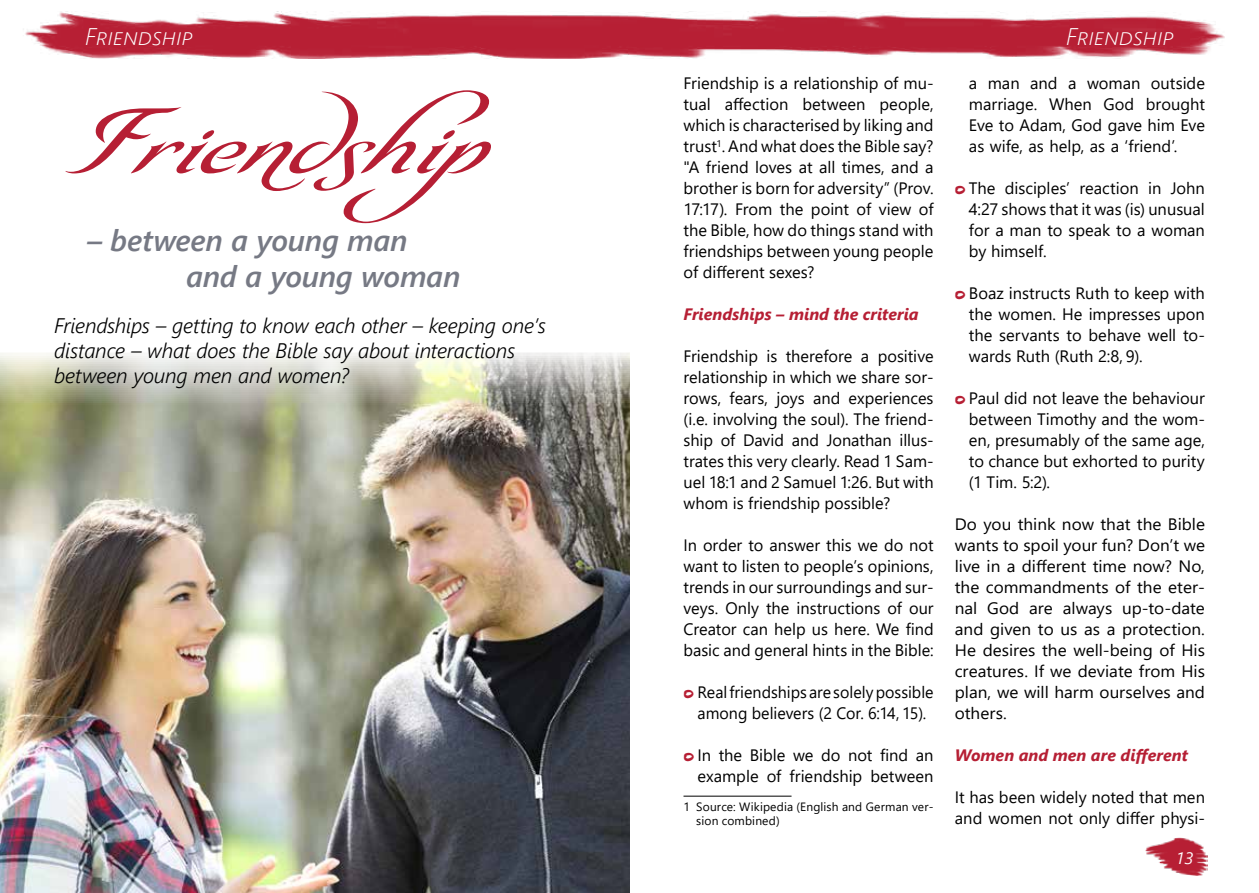
<style>
.page{position:relative;width:1259px;height:893px;background:#fff}
.page>*{position:absolute;margin:0;border:0;box-sizing:border-box;transform-origin:0 0}
.t1{font:127.5px "Olidia Pro";letter-spacing:-.015em;color:#b61f34;scale:1.16 1}
.t2{font:italic 600 30px/36px "Segoe UI";letter-spacing:-.01em;color:#767984}
.t3{font:italic 300 24px "Segoe UI";color:#fff}
.t4{font:italic 300 21px/25.2px "Segoe UI";letter-spacing:-.01em;color:#000}
.t5{font:16.5px/21px "Segoe UI";color:#000;text-align:justify}
.t6{font:16.5px/21px "Segoe UI";color:#000;text-align:justify;scale:1.04 1}
.t7{font:italic 700 16.5px "Segoe UI";color:#b61f34}
.t8{font:italic 16.5px "Segoe UI";color:#fff}
.t9{font:12px/14.4px "Segoe UI";letter-spacing:.015em;color:#000}
.s1{font-family:"Daniel";font-weight:900;color:#b61f34}
</style>
<div class="page">
<img style="left:1145px;top:838px;width:63px;height:38px">
<img style="left:25px;top:12px;width:1200px;height:46px">
<hr style="left:683px;top:796px;width:108px;height:1px;background:#000">
<img style="left:0;top:353px;width:629px;height:540px">
<h3 class="t3" style="left:85px;top:14px;width:109px">Friendship</h3>
<h3 class="t3" style="left:1066px;top:14px;width:109px">Friendship</h3>
<p class="t5" style="left:969px;top:71px;width:238px">a man and a woman outside marriage. When God brought Eve to Adam, God gave him Eve as wife, as help, as a ‘friend’.</p>
<p class="t5" style="left:969px;top:176px;width:238px;text-indent:-14px"><span class="s1">o</span> The disciples’ reaction in John 4:27 shows that it was (is) unusual for a man to speak to a woman by himself.</p>
<p class="t5" style="left:969px;top:281px;width:237px;text-indent:-14px"><span class="s1">o</span> Boaz instructs Ruth to keep with the women. He impresses upon the servants to behave well to&shy;wards Ruth (Ruth 2:8, 9).</p>
<p class="t5" style="left:969px;top:386px;width:237px;text-indent:-14px"><span class="s1">o</span> Paul did not leave the behaviour between Timothy and the wom&shy;en, presumably of the same age, to chance but exhorted to purity (1 Tim. 5:2).</p>
<p class="t6" style="left:955px;top:512px;width:242px">Do you think now that the Bible wants to spoil your fun? Don’t we live in a different time now? No, the commandments of the eter&shy;nal God are always up-to-date and given to us as a protection.<br>He desires the well-being of His creatures. If we deviate from His plan, we will harm ourselves and others.</p>
<p class="t7" style="left:955px;top:740px;width:234px">Women and men are different</p>
<p class="t5" style="left:955px;top:785px;width:252px">It has been widely noted that men and women not only differ physi-</p>
<p class="t5" style="left:683px;top:71px;width:252px">Friendship is a relationship of mu&shy;tual affection between people, which is characterised by liking and trust<sup>1</sup>. And what does the Bible say? "A friend loves at all times, and a brother is born for adversity” (Prov.<br>17:17). From the point of view of the Bible, how do things stand with friendships between young people of different sexes?</p>
<p class="t7" style="left:683px;top:299px;width:237px">Friendships – mind the criteria</p>
<p class="t5" style="left:683px;top:344px;width:252px">Friendship is therefore a positive relationship in which we share sor&shy;rows, fears, joys and experiences (i.e. involving the soul). The friend&shy;ship of David and Jonathan illus&shy;trates this very clearly. Read 1 Sam&shy;uel 18:1 and 2 Samuel 1:26. But with whom is friendship possible?</p>
<p class="t5" style="left:683px;top:533px;width:252px">In order to answer this we do not want to listen to people’s opinions, trends in our surroundings and sur&shy;veys. Only the instructions of our Creator can help us here. We find basic and general hints in the Bible:</p>
<p class="t5" style="left:683px;top:680px;width:252px;text-align:center"><span class="s1">o</span> Real friendships are solely possible among believers (2 Cor. 6:14, 15).</p>
<p class="t5" style="left:683px;top:743px;width:252px;text-align:right"><span class="s1">o</span> In the Bible we do not find an example of friendship between</p>
<p class="t9" style="left:696px;top:798px;width:239px;text-indent:-13px">1 Source: Wikipedia (English and German ver&shy;sion combined)</p>
<h1 class="t1" style="left:54px;top:66px;width:452px">Friendship</h1>
<h2 class="t2" style="left:186px;top:217px;width:276px;text-indent:-99px">– between a young man and a young woman</h2>
<p class="t4" style="left:54px;top:309px;width:493px">Friendships – getting to know each other – keeping one’s distance – what does the Bible say about interactions between young men and women?</p>
<p class="t8" style="left:1175px;top:842px;width:19px">13</p>
</div>
